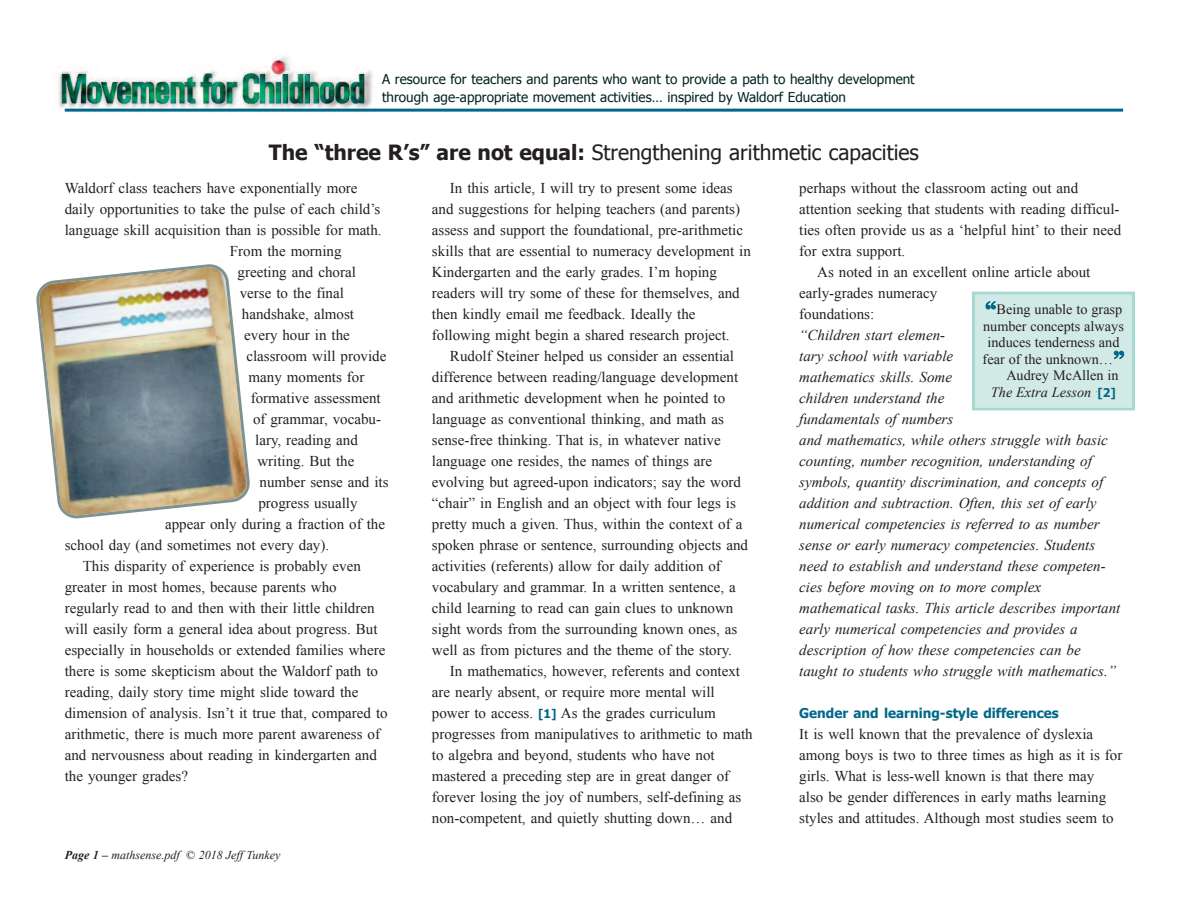
<style>
.page{position:relative;width:1188px;height:918px;background:#fff}
.page>*{position:absolute;margin:0;border:0;box-sizing:border-box;transform-origin:0 0}
.t1{font:21px "Tahoma";color:#231f20}
.t2{font:15px/21px "Times New Roman";color:#231f20}
.t3{font:italic 15px/21px "Times New Roman";color:#231f20}
.t4{font:14.25px "Times New Roman";color:#231f20}
.t5{font:italic 14.25px "Times New Roman";color:#231f20}
.t6{font:13.5px/18px "Tahoma";color:#002423}
.t7{font:700 13.5px "Tahoma";color:#006888}
.t8{font:italic 12px "Times New Roman";color:#231f20}
.s1{font-weight:700}
.s2{font-family:"Tahoma";font-weight:700;font-size:12px;color:#006888}
.s3{font-weight:700;font-size:22.5px;color:#006888}
.s4{font-family:"Tahoma";font-weight:700;font-style:normal;font-size:12px;color:#006888}
</style>
<div class="page">
<img style="left:55px;top:55px;width:322px;height:58px">
<hr style="left:65px;top:109px;width:1058px;height:3px;background:#006888">
<img style="left:36px;top:264px;width:214px;height:255px">
<div style="left:975px;top:295px;width:157px;height:112px;background:#d1eae5"></div>
<div style="left:972px;top:292px;width:163px;height:118px;border:3px solid #a6dad0"></div>
<p class="t6" style="left:382px;top:70px;width:534px">A resource for teachers and parents who want to provide a path to healthy development through age-appropriate movement activities… inspired by Waldorf Education</p>
<h1 class="t1" style="left:269px;top:139px;width:652px"><span class="s1">The “three R’s” are not equal:</span> Strengthening arithmetic capacities</h1>
<p class="t2" style="left:65px;top:177px;width:294px">Waldorf class teachers have exponentially more</p>
<p class="t2" style="left:65px;top:198px;width:317px">daily opportunities to take the pulse of each child’s</p>
<p class="t2" style="left:65px;top:219px;width:318px">language skill acquisition than is possible for math.</p>
<p class="t2" style="left:230px;top:240px;width:113px">From the morning</p>
<p class="t2" style="left:238px;top:261px;width:120px">greeting and choral</p>
<p class="t2" style="left:240px;top:282px;width:106px">verse to the final</p>
<p class="t2" style="left:242px;top:303px;width:114px">handshake, almost</p>
<p class="t2" style="left:244px;top:324px;width:107px">every hour in the</p>
<p class="t2" style="left:246px;top:345px;width:141px">classroom will provide</p>
<p class="t2" style="left:249px;top:366px;width:117px">many moments for</p>
<p class="t2" style="left:251px;top:387px;width:131px">formative assessment</p>
<p class="t2" style="left:253px;top:408px;width:130px">of grammar, vocabu-</p>
<p class="t2" style="left:255px;top:429px;width:104px">lary, reading and</p>
<p class="t2" style="left:257px;top:450px;width:99px">writing. But the</p>
<p class="t2" style="left:260px;top:471px;width:131px">number sense and its</p>
<p class="t2" style="left:258px;top:492px;width:101px">progress usually</p>
<p class="t2" style="left:165px;top:513px;width:221px">appear only during a fraction of the</p>
<p class="t2" style="left:65px;top:534px;width:266px">school day (and sometimes not every day).</p>
<p class="t2" style="left:83px;top:555px;width:280px">This disparity of experience is probably even</p>
<p class="t2" style="left:65px;top:576px;width:273px">greater in most homes, because parents who</p>
<p class="t2" style="left:65px;top:597px;width:311px">regularly read to and then with their little children</p>
<p class="t2" style="left:65px;top:618px;width:314px">will easily form a general idea about progress. But</p>
<p class="t2" style="left:65px;top:639px;width:322px">especially in households or extended families where</p>
<p class="t2" style="left:65px;top:660px;width:315px">there is some skepticism about the Waldorf path to</p>
<p class="t2" style="left:65px;top:681px;width:295px">reading, daily story time might slide toward the</p>
<p class="t2" style="left:65px;top:702px;width:324px">dimension of analysis. Isn’t it true that, compared to</p>
<p class="t2" style="left:65px;top:723px;width:317px">arithmetic, there is much more parent awareness of</p>
<p class="t2" style="left:65px;top:744px;width:314px">and nervousness about reading in kindergarten and</p>
<p class="t2" style="left:65px;top:765px;width:125px">the younger grades?</p>
<p class="t8" style="left:65px;top:848px;width:217px"><span class="s1">Page 1 –</span> mathsense.pdf © 2018 Jeff Tunkey</p>
<p class="t2" style="left:432px;top:177px;width:320px;text-indent:18px">In this article, I will try to present some ideas and suggestions for helping teachers (and parents) assess and support the foundational, pre-arithmetic skills that are essential to numeracy development in Kindergarten and the early grades. I’m hoping readers will try some of these for themselves, and then kindly email me feedback. Ideally the following might begin a shared research project.</p>
<p class="t2" style="left:432px;top:345px;width:318px;text-indent:18px">Rudolf Steiner helped us consider an essential difference between reading/language development and arithmetic development when he pointed to language as conventional thinking, and math as sense-free thinking. That is, in whatever native language one resides, the names of things are evolving but agreed-upon indicators; say the word “chair” in English and an object with four legs is pretty much a given. Thus, within the context of a spoken phrase or sentence, surrounding objects and activities (referents) allow for daily addition of vocabulary and grammar. In a written sentence, a child learning to read can gain clues to unknown sight words from the surrounding known ones, as well as from pictures and the theme of the story.</p>
<p class="t2" style="left:432px;top:660px;width:322px;text-indent:18px">In mathematics, however, referents and context are nearly absent, or require more mental will power to access. <span class="s2">[1]</span> As the grades curriculum progresses from manipulatives to arithmetic to math to algebra and beyond, students who have not mastered a preceding step are in great danger of forever losing the joy of numbers, self-defining as non-competent, and quietly shutting down… and</p>
<p class="t2" style="left:799px;top:177px;width:281px">perhaps without the classroom acting out and</p>
<p class="t2" style="left:799px;top:198px;width:322px">attention seeking that students with reading difficul-</p>
<p class="t2" style="left:799px;top:219px;width:324px">ties often provide us as a ‘helpful hint’ to their need</p>
<p class="t2" style="left:799px;top:240px;width:108px">for extra support.</p>
<p class="t2" style="left:817px;top:261px;width:275px">As noted in an excellent online article about</p>
<p class="t2" style="left:799px;top:282px;width:140px">early-grades numeracy</p>
<p class="t2" style="left:799px;top:303px;width:76px">foundations:</p>
<p class="t3" style="left:799px;top:324px;width:323px">“Children start elemen-<br>tary school with variable<br>mathematics skills. Some<br>children understand the<br>fundamentals of numbers<br>and mathematics, while others struggle with basic counting, number recognition, understanding of symbols, quantity discrimination, and concepts of addition and subtraction. Often, this set of early numerical competencies is referred to as number sense or early numeracy competencies. Students need to establish and understand these competen&shy;cies before moving on to more complex mathematical tasks. This article describes important early numerical competencies and provides a description of how these competencies can be taught to students who struggle with mathematics.”</p>
<p class="t7" style="left:799px;top:704px;width:261px">Gender and learning-style differences</p>
<p class="t2" style="left:799px;top:723px;width:325px">It is well known that the prevalence of dyslexia among boys is two to three times as high as it is for girls. What is less-well known is that there may<br>also be gender differences in early maths learning styles and attitudes. Although most studies seem to</p>
<p class="t4" style="left:985px;top:302px;width:139px"><span class="s3">“</span>Being unable to grasp</p>
<p class="t4" style="left:983px;top:318px;width:142px">number concepts always</p>
<p class="t4" style="left:987px;top:335px;width:134px">induces tenderness and</p>
<p class="t4" style="left:983px;top:351px;width:143px">fear of the unknown…<span class="s3">”</span></p>
<p class="t4" style="left:1006px;top:368px;width:114px">Audrey McAllen in</p>
<p class="t5" style="left:991px;top:384px;width:127px">The Extra Lesson <sup>.</sup><span class="s4">[2]</span></p>
</div>
